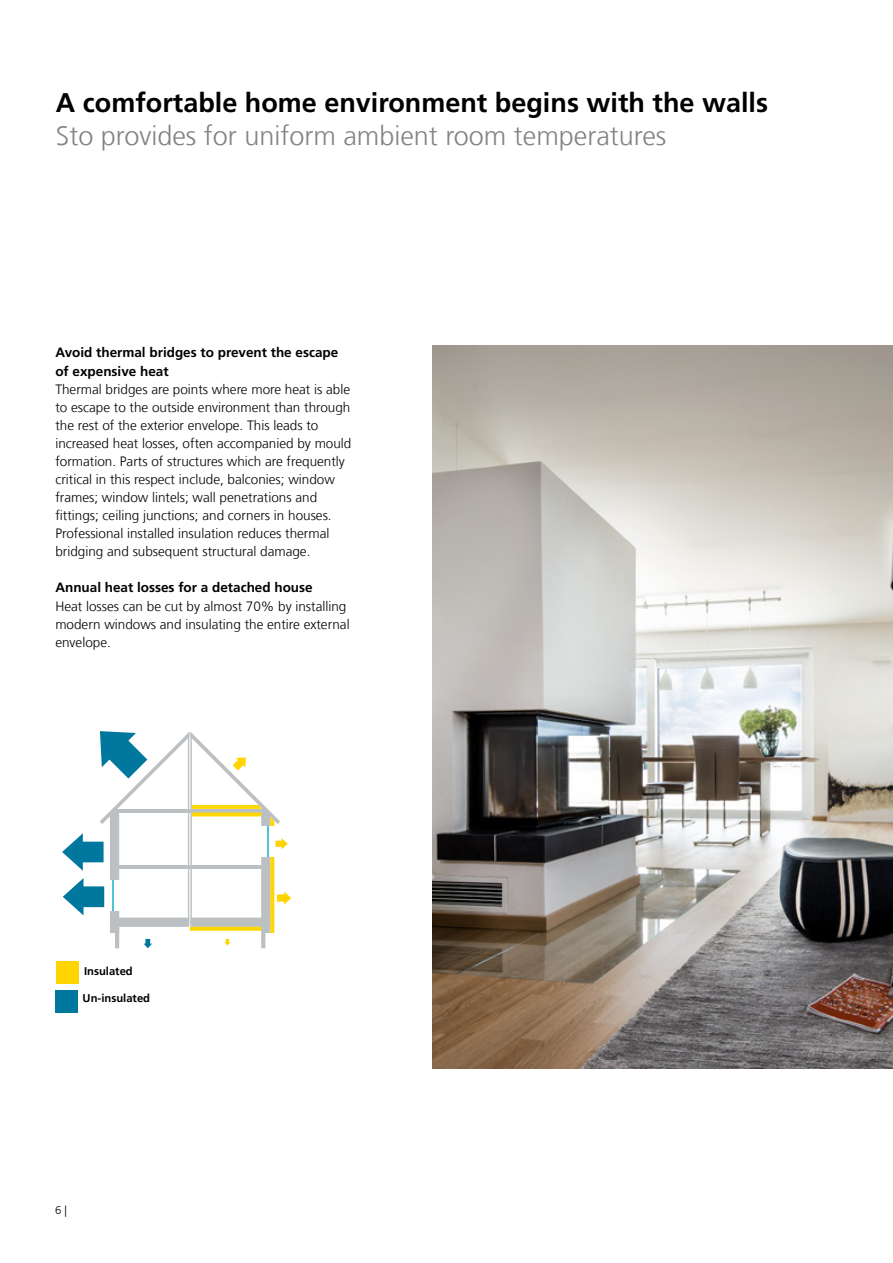
<style>
.page{position:relative;width:893px;height:1263px;background:#fff}
.page>*{position:absolute;margin:0;border:0;box-sizing:border-box;transform-origin:0 0}
.t1{font:700 27px "Sto Frutiger";color:#000}
.t2{font:300 27px "Sto Frutiger";color:#808285}
.t3{font:300 13.5px/18.1px "Sto Frutiger";color:#000}
.t4{font:700 13.5px/18.1px "Sto Frutiger";color:#000}
.t5{font:700 11.25px "Sto Frutiger";color:#000}
.t6{font:300 11.25px "Sto Frutiger";color:#000}
</style>
<div class="page">
<img style="left:432px;top:345px;width:461px;height:723px">
<svg style="left:261px;top:933px;width:4px;height:15px"></svg>
<hr style="left:115px;top:922px;width:4px;height:26px;background:#bcc0c2">
<svg style="left:62px;top:731px;width:229px;height:202px"></svg>
<svg style="left:144px;top:939px;width:8px;height:9px"></svg>
<svg style="left:224px;top:939px;width:6px;height:7px"></svg>
<div style="left:56px;top:961px;width:22px;height:23px;background:#ffd400"></div>
<div style="left:56px;top:990px;width:22px;height:23px;background:#00779c"></div>
<h1 class="t1" style="left:56px;top:87px;width:714px">A comfortable home environment begins with the walls</h1>
<h1 class="t2" style="left:56px;top:120px;width:612px">Sto provides for uniform ambient room temperatures</h1>
<p class="t4" style="left:55px;top:344px;width:284px">Avoid thermal bridges to prevent the escape of expensive heat</p>
<p class="t3" style="left:55px;top:380px;width:298px">Thermal bridges are points where more heat is able to escape to the outside environment than through the rest of the exterior envelope. This leads to increased heat losses, often accompanied by mould formation. Parts of structures which are frequently critical in this respect include, balconies; window frames; window lintels; wall penetrations and fittings; ceiling junctions; and corners in houses.<br>Professional installed insulation reduces thermal bridging and subsequent structural damage.</p>
<p class="t4" style="left:55px;top:579px;width:259px">Annual heat losses for a detached house</p>
<p class="t3" style="left:55px;top:597px;width:296px">Heat losses can be cut by almost 70% by installing modern windows and insulating the entire external envelope.</p>
<p class="t5" style="left:84px;top:964px;width:50px">Insulated</p>
<p class="t5" style="left:83px;top:992px;width:69px">Un-insulated</p>
<p class="t6" style="left:55px;top:1204px;width:13px">6 |</p>
</div>
